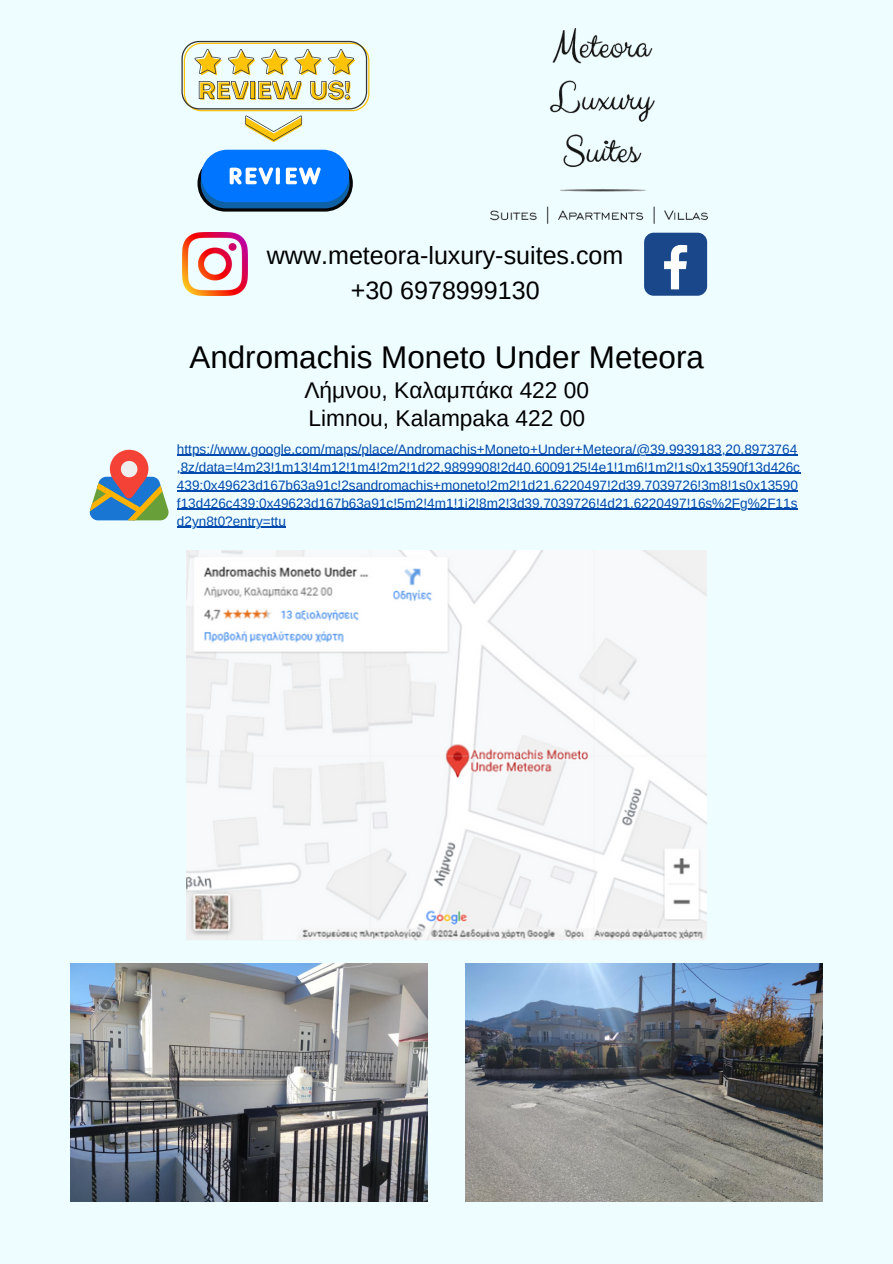
<style>
.page{position:relative;width:893px;height:1264px;background:#fff}
.page>*{position:absolute;margin:0;border:0;box-sizing:border-box;transform-origin:0 0}
.t1{font:31.35px "Arimo";color:#000}
.t2{font:25.05px "Arimo";color:#000}
.t3{font:22.65px "Arimo";color:#000}
.t4{font:13.5px/18px "Arimo";color:#004aad}
</style>
<div class="page">
<div style="left:0;top:0;width:892px;height:1263px;background:#eefdff"></div>
<img style="left:490px;top:28px;width:217px;height:195px">
<img style="left:71px;top:963px;width:356px;height:238px">
<img style="left:465px;top:963px;width:357px;height:238px">
<svg style="left:90px;top:449px;width:78px;height:71px"></svg>
<img style="left:183px;top:233px;width:64px;height:63px">
<div style="left:644px;top:233px;width:63px;height:63px;background:#1a4789;border-radius:10px"></div>
<svg style="left:664px;top:245px;width:23px;height:44px"></svg>
<svg style="left:181px;top:41px;width:188px;height:101px"></svg>
<div style="left:201px;top:150px;width:148px;height:52px;background:#0075ff;border-radius:26px"></div>
<svg style="left:197px;top:155px;width:156px;height:56px"></svg>
<img style="left:187px;top:550px;width:520px;height:390px">
<hr style="left:177px;top:455px;width:620px;height:1px;background:#004aad">
<hr style="left:177px;top:473px;width:623px;height:1px;background:#004aad">
<hr style="left:177px;top:491px;width:620px;height:1px;background:#004aad">
<hr style="left:177px;top:509px;width:620px;height:1px;background:#004aad">
<hr style="left:177px;top:527px;width:109px;height:1px;background:#004aad">
<p class="t2" style="left:267px;top:241px;width:358px">www.meteora-luxury-suites.com</p>
<p class="t2" style="left:350px;top:276px;width:190px">+30 6978999130</p>
<p class="t1" style="left:189px;top:340px;width:516px">Andromachis Moneto Under Meteora</p>
<p class="t3" style="left:304px;top:377px;width:286px">Λήμνου, Καλαμπάκα 422 00</p>
<p class="t3" style="left:308px;top:405px;width:278px">Limnou, Kalampaka 422 00</p>
<p class="t4" style="left:177px;top:440px;width:624px">https://www.google.com/maps/place/Andromachis+Moneto+Under+Meteora/@39.9939183,20.8973764 ,8z/data=!4m23!1m13!4m12!1m4!2m2!1d22.9899908!2d40.6009125!4e1!1m6!1m2!1s0x13590f13d426c 439:0x49623d167b63a91c!2sandromachis+moneto!2m2!1d21.6220497!2d39.7039726!3m8!1s0x13590 f13d426c439:0x49623d167b63a91c!5m2!4m1!1i2!8m2!3d39.7039726!4d21.6220497!16s%2Fg%2F11s d2yn8t0?entry=ttu</p>
</div>
